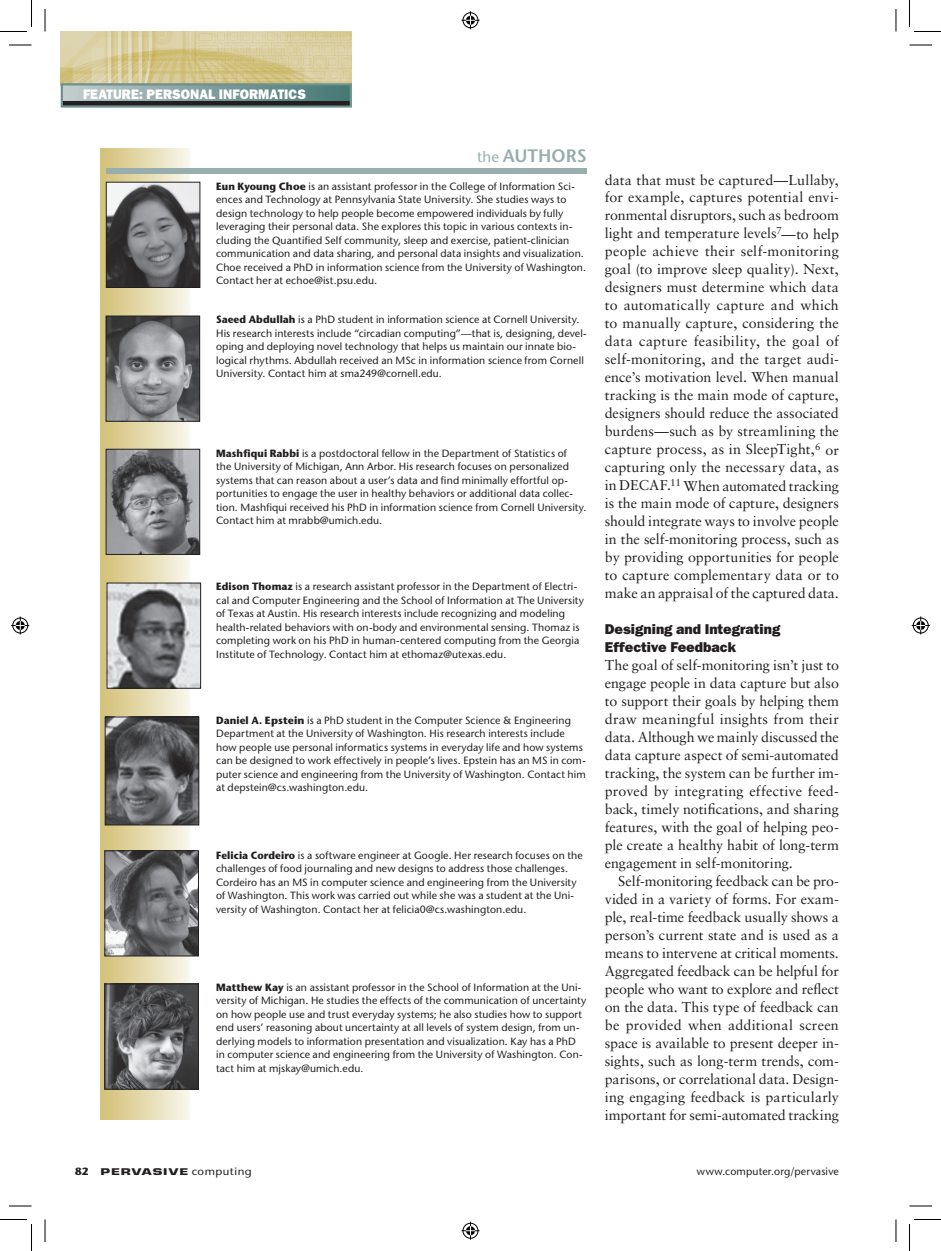
<style>
.page{position:relative;width:941px;height:1251px;background:#fff}
.page>*{position:absolute;margin:0;border:0;box-sizing:border-box;transform-origin:0 0}
.t1{font:600 18px "Stone Sans Std";color:#97aead}
.t2{font:14.25px/18px "Sabon LT Std";letter-spacing:-.005em;color:#231f20;text-align:justify}
.t3{font:14.25px/18px "ITC Franklin Gothic Std Hvy";letter-spacing:.005em;color:#231f20}
.t4{font:13.8px "ITC Franklin Gothic Std Hvy";letter-spacing:.01em;color:#fff;scale:.95 1}
.t5{font:500 10.5px/13.5px "Stone Sans Std";letter-spacing:.015em;color:#231f20}
.t6{font:700 9px "Eurostile LT Std";letter-spacing:.07em;color:#231f20;scale:1.5 1}
.s1{font-weight:500;font-size:15px}
.s2{font-weight:700}
.s3{font-family:"Stone Sans Std";font-size:10.5px}
.s4{font-family:"Stone Sans Std";font-weight:500;font-size:10.5px}
</style>
<div class="page">
<img style="left:61px;top:32px;width:291px;height:51px">
<div style="left:62px;top:84px;width:289px;height:22px;background:linear-gradient(to right,#c1caca,#427572)"></div>
<div style="left:61px;top:83px;width:291px;height:25px;border:2px solid #6d918f"></div>
<hr style="left:63px;top:101px;width:286px;height:4px;background:#231f20">
<svg style="left:100px;top:148px;width:89px;height:971px;background:#ddd2a4"></svg>
<div style="left:106px;top:168px;width:481px;height:5px;background:#97aead"></div>
<img style="left:108px;top:184px;width:90px;height:102px">
<div style="left:106px;top:182px;width:94px;height:106px;border:1px solid #231f20"></div>
<img style="left:108px;top:318px;width:90px;height:102px">
<div style="left:106px;top:316px;width:94px;height:106px;border:1px solid #231f20"></div>
<img style="left:108px;top:451px;width:90px;height:102px">
<div style="left:106px;top:449px;width:94px;height:106px;border:1px solid #231f20"></div>
<img style="left:109px;top:585px;width:90px;height:102px">
<div style="left:107px;top:583px;width:94px;height:106px;border:1px solid #231f20"></div>
<img style="left:107px;top:719px;width:90px;height:104px">
<div style="left:105px;top:717px;width:94px;height:108px;border:1px solid #231f20"></div>
<img style="left:106px;top:852px;width:91px;height:102px">
<div style="left:104px;top:850px;width:95px;height:106px;border:1px solid #231f20"></div>
<img style="left:106px;top:986px;width:91px;height:102px">
<div style="left:104px;top:984px;width:95px;height:106px;border:1px solid #231f20"></div>
<svg style="left:9px;top:45px;width:23px;height:1px"></svg>
<svg style="left:909px;top:45px;width:23px;height:1px"></svg>
<svg style="left:9px;top:1206px;width:23px;height:1px"></svg>
<svg style="left:909px;top:1206px;width:23px;height:1px"></svg>
<svg style="left:45px;top:9px;width:1px;height:23px"></svg>
<svg style="left:45px;top:1220px;width:1px;height:22px"></svg>
<svg style="left:895px;top:9px;width:1px;height:23px"></svg>
<svg style="left:895px;top:1220px;width:1px;height:22px"></svg>
<svg style="left:0;top:0;width:32px;height:32px"></svg>
<svg style="left:0;top:1219px;width:32px;height:32px"></svg>
<svg style="left:909px;top:0;width:31px;height:32px"></svg>
<svg style="left:909px;top:1219px;width:31px;height:32px"></svg>
<svg style="left:461px;top:11px;width:18px;height:18px"></svg>
<svg style="left:461px;top:1222px;width:18px;height:18px"></svg>
<svg style="left:11px;top:616px;width:18px;height:18px"></svg>
<svg style="left:911px;top:616px;width:18px;height:18px"></svg>
<h3 class="t4" style="left:83px;top:87px;width:194px">Feature: Personal Informatics</h3>
<h1 class="t1" style="left:477px;top:145px;width:87px"><span class="s1">the</span> AUTHORS</h1>
<p class="t5" style="left:216px;top:179px;width:371px"><span class="s2">Eun Kyoung Choe</span> is an assistant professor in the College of Information Sci&shy;ences and Technology at Pennsylvania State U niversity. She studies ways to design technology to help people become empowered individuals by fully leveraging their personal data. She explores this topic in various contexts in&shy;cluding the Quantified Self community, sleep and exercise, patient-clinician communication and data sharing, and personal data insights and visualization.<br>Choe received a PhD in information science from the U niversity of Washington.<br>Contact her at echoe@ist.psu.edu.</p>
<p class="t5" style="left:216px;top:313px;width:372px"><span class="s2">Saeed Abdullah</span> is a PhD student in information science at Cornell University.<br>H is research interests include “circadian computing”—that is, designing, devel&shy;oping and deploying novel technology that helps us maintain our innate bio&shy;logical rhythms. Abdullah received an M Sc in information science from Cornell University. Contact him at sma249@cornell.edu.</p>
<p class="t5" style="left:216px;top:446px;width:372px"><span class="s2">Mashfiqui Rabbi</span> is a postdoctoral fellow in the Department of Statistics of<br>the University of M ichigan, Ann Arbor. H is research focuses on personalized systems that can reason about a user’s data and find minimally effortful op&shy;portunities to engage the user in healthy behaviors or additional data collec&shy;tion. M ashfiqui received his PhD in information science from Cornell University.<br>Contact him at mrabb@umich.edu.</p>
<p class="t5" style="left:216px;top:580px;width:369px"><span class="s2">Edison Thomaz</span> is a research assistant professor in the Department of Electri&shy;cal and Computer Engineering and the School of Information at The U niversity of Texas at Austin. H is research interests include recognizing and modeling health-related behaviors with on-body and environmental sensing. Thomaz is completing work on his PhD in human-centered computing from the Georgia Institute of Technology. Contact him at ethomaz@utexas.edu.</p>
<p class="t5" style="left:216px;top:713px;width:371px"><span class="s2">Daniel A. Epstein</span> is a PhD student in the Computer Science &amp; Engineering Department at the U niversity of Washington. H is research interests include how people use personal informatics systems in everyday life and how systems can be designed to work effectively in people’s lives. Epstein has an M S in com&shy;puter science and engineering from the U niversity of Washington. Contact him at depstein@cs.washington.edu.</p>
<p class="t5" style="left:216px;top:848px;width:368px"><span class="s2">Felicia Cordeiro</span> is a software engineer at Google. H er research focuses on the challenges of food journaling and new designs to address those challenges.<br>Cordeiro has an MS in computer science and engineering from the U niversity of Washington. This work was carried out while she was a student at the U ni&shy;versity of Washington. Contact her at felicia0@cs.washington.edu.</p>
<p class="t5" style="left:216px;top:980px;width:372px"><span class="s2">Matthew Kay</span> is an assistant professor in the School of Information at the U ni&shy;versity of M ichigan. H e studies the effects of the communication of uncertainty on how people use and trust everyday systems; he also studies how to support end users’ reasoning about uncertainty at all levels of system design, from un&shy;derlying models to information presentation and visualization. Kay has a PhD in computer science and engineering from the U niversity of Washington. Con&shy;tact him at mjskay@umich.edu.</p>
<p class="t2" style="left:604px;top:170px;width:236px">data that must be captured—Lullaby, for example, captures potential envi&shy;ronmental disruptors, such as bedroom light and temperature levels<sup>7</sup>—to help people achieve their self-monitoring goal (to improve sleep quality). Next, designers must determine which data to automatically capture and which to manually capture, considering the data capture feasibility, the goal of self-monitoring, and the target audi&shy;ence’s motivation level. When manual tracking is the main mode of capture, designers should reduce the associated burdens—such as by streamlining the capture process, as in SleepTight,<sup>6</sup> or capturing only the necessary data, as in DECAF.<sup>11</sup> When automated tracking is the main mode of capture, designers should integrate ways to involve people in the self-monitoring process, such as by providing opportunities for people to capture complementary data or to make an appraisal of the captured data.</p>
<h2 class="t3" style="left:605px;top:621px;width:177px">Designing and Integrating<br>Effective Feedback</h2>
<p class="t2" style="left:605px;top:656px;width:235px">The goal of self-monitoring isn’t just to engage people in data capture but also to support their goals by helping them draw meaningful insights from their data. Although we mainly discussed the data capture aspect of semi-automated tracking, the system can be further im&shy;proved by integrating effective feed&shy;back, timely notifications, and sharing features, with the goal of helping peo&shy;ple create a healthy habit of long-term engagement in self-monitoring.</p>
<p class="t2" style="left:605px;top:872px;width:236px;text-indent:13px">Self-monitoring feedback can be pro&shy;vided in a variety of forms. For exam&shy;ple, real-time feedback usually shows a person’s current state and is used as a means to intervene at critical moments.<br>Aggregated feedback can be helpful for people who want to explore and reflect on the data. This type of feedback can be provided when additional screen space is available to present deeper in&shy;sights, such as long-term trends, com&shy;parisons, or correlational data. Design&shy;ing engaging feedback is particularly important for semi-automated tracking</p>
<p class="t6" style="left:75px;top:1166px;width:119px"><span class="s3">82</span> PERVASIVE <span class="s4">computing</span></p>
<p class="t5" style="left:697px;top:1164px;width:143px">www.computer.org/pervasive</p>
</div>
